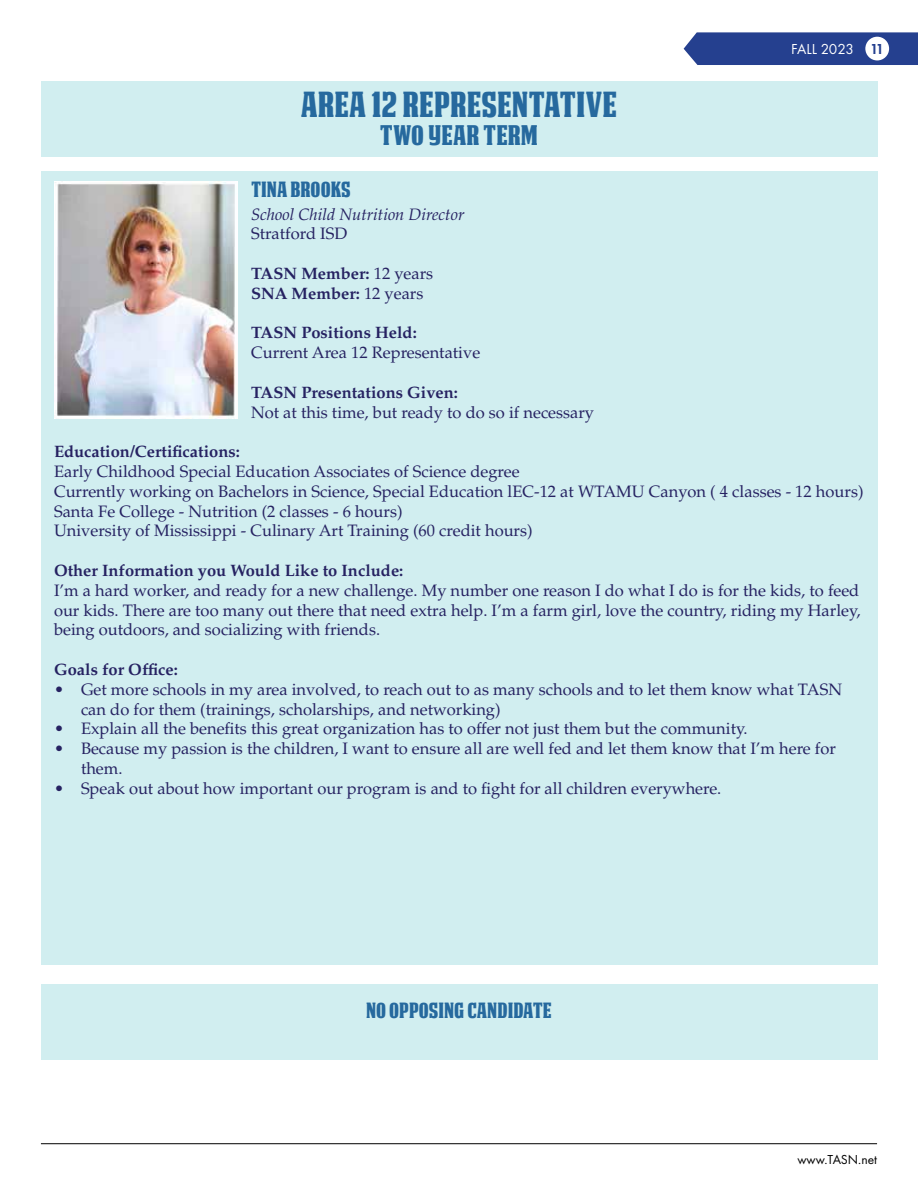
<style>
.page{position:relative;width:918px;height:1188px;background:#fff}
.page>*{position:absolute;margin:0;border:0;box-sizing:border-box;transform-origin:0 0}
.t1{font:34.5px "DEATHEMAACHNCV";color:#26699e}
.t2{font:27px "DEATHEMAACHNCV";color:#26699e}
.t3{font:21px "DEATHEMAACHNCV";color:#26699e}
.t4{font:16.5px/19.8px "Palatino LT Std";color:#262262}
.t5{font:700 16.5px/19.8px "Palatino LT Std";color:#262262}
.t6{font:italic 16.5px "Palatino LT Std";color:#262262}
.t7{font:15px "Futura PT";letter-spacing:-.01em;color:#fff}
.t8{font:13.5px "Futura PT";color:#000}
.s1{font-weight:400}
.s2{font-weight:600;color:#25408f}
</style>
<div class="page">
<div style="left:684px;top:32px;width:234px;height:33px;background:#25408f"></div>
<div style="left:865px;top:37px;width:24px;height:23px;background:#fff;border-radius:50%"></div>
<hr style="left:41px;top:1143px;width:836px;height:1px;background:#000">
<div style="left:41px;top:984px;width:836px;height:75px;background:#d1eef0"></div>
<div style="left:41px;top:172px;width:836px;height:793px;background:#d1eef0"></div>
<div style="left:41px;top:81px;width:836px;height:76px;background:#d1eef0"></div>
<img style="left:54px;top:181px;width:184px;height:238px">
<h1 class="t1" style="left:301px;top:84px;width:318px">AREA 12 REPRESENTATIVE</h1>
<h2 class="t2" style="left:380px;top:120px;width:160px">TWO YEAR TERM</h2>
<p class="t3" style="left:251px;top:177px;width:101px">TINA BROOKS</p>
<p class="t6" style="left:251px;top:204px;width:215px">School Child Nutrition Director</p>
<p class="t4" style="left:251px;top:224px;width:98px">Stratford ISD</p>
<p class="t5" style="left:251px;top:264px;width:184px">TASN Member: <span class="s1">12 years<br></span>SNA Member: <span class="s1">12 years</span></p>
<p class="t5" style="left:251px;top:323px;width:167px">TASN Positions Held:</p>
<p class="t4" style="left:251px;top:343px;width:231px">Current Area 12 Representative</p>
<p class="t5" style="left:251px;top:382px;width:208px">TASN Presentations Given:</p>
<p class="t4" style="left:251px;top:402px;width:345px">Not at this time, but ready to do so if necessary</p>
<p class="t7" style="left:791px;top:40px;width:95px">FALL 2023 <span class="s2">11</span></p>
<p class="t5" style="left:54px;top:442px;width:187px">Education/Certifications:</p>
<p class="t4" style="left:54px;top:462px;width:811px">Early Childhood Special Education Associates of Science degree<br>Currently working on Bachelors in Science, Special Education lEC-12 at WTAMU Canyon ( 4 classes - 12 hours)<br>Santa Fe College - Nutrition (2 classes - 6 hours)<br>University of Mississippi - Culinary Art Training (60 credit hours)</p>
<p class="t5" style="left:54px;top:561px;width:351px">Other Information you Would Like to Include:</p>
<p class="t4" style="left:54px;top:581px;width:808px;text-align:justify">I’m a hard worker, and ready for a new challenge. My number one reason I do what I do is for the kids, to feed our kids. There are too many out there that need extra help. I’m a farm girl, love the country, riding my Harley, being outdoors, and socializing with friends.</p>
<p class="t5" style="left:54px;top:660px;width:125px">Goals for Office:</p>
<p class="t4" style="left:81px;top:680px;width:763px;text-indent:-27px">• Get more schools in my area involved, to reach out to as many schools and to let them know what TASN can do for them (trainings, scholarships, and networking)</p>
<p class="t4" style="left:54px;top:719px;width:695px">• Explain all the benefits this great organization has to offer not just them but the community.</p>
<p class="t4" style="left:81px;top:739px;width:756px;text-indent:-27px">• Because my passion is the children, I want to ensure all are well fed and let them know that I’m here for them.</p>
<p class="t4" style="left:54px;top:779px;width:669px">• Speak out about how important our program is and to fight for all children everywhere.</p>
<p class="t3" style="left:366px;top:999px;width:187px">NO OPPOSING CANDIDATE</p>
<p class="t8" style="left:797px;top:1151px;width:81px">www.TASN.net</p>
</div>
